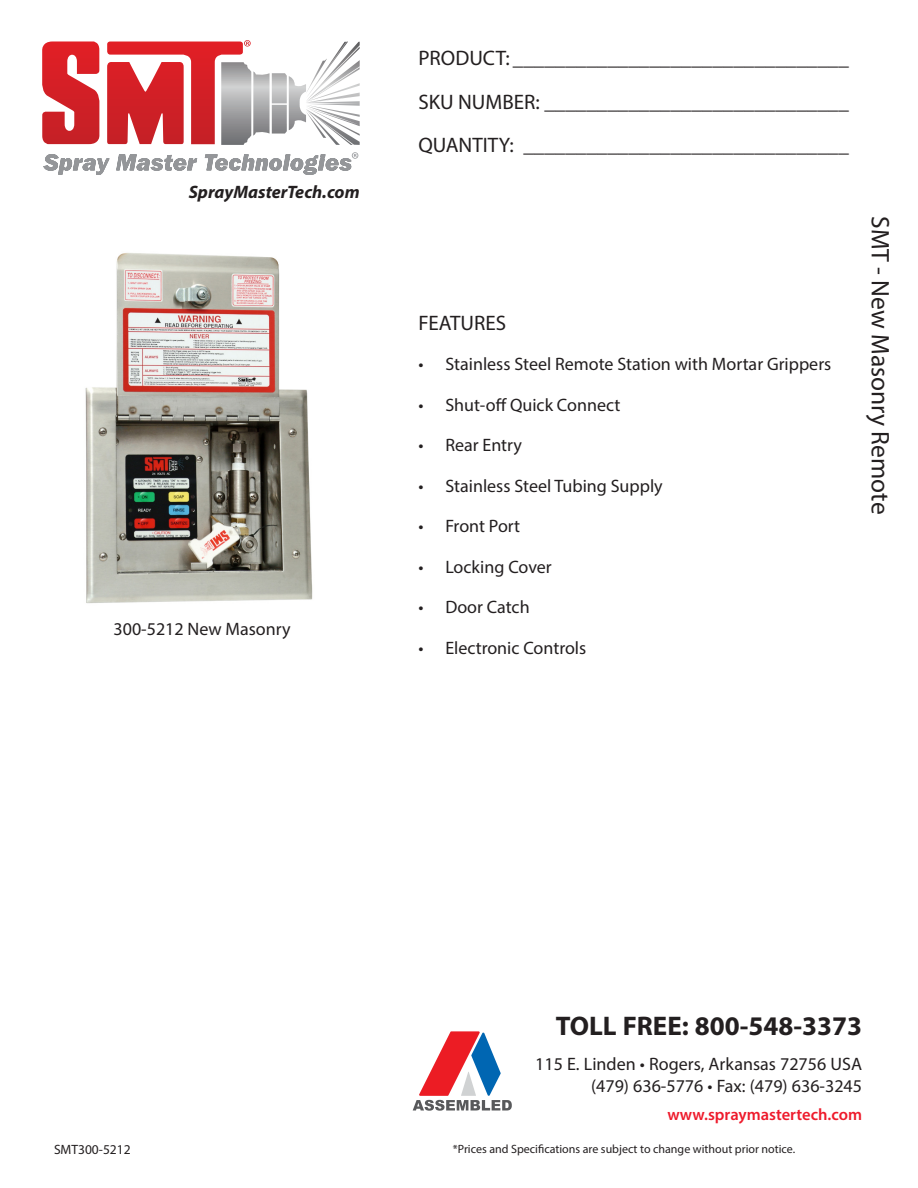
<style>
.page{position:relative;width:918px;height:1188px;background:#fff}
.page>*{position:absolute;margin:0;border:0;box-sizing:border-box;transform-origin:0 0}
.t1{font:700 27px "Myriad Pro";color:#231f20}
.t2{font:25.5px "Myriad Pro";color:#231f20}
.t3{font:21px "Myriad Pro";color:#231f20}
.t4{font:18px/21.6px "Myriad Pro";color:#231f20;text-align:right}
.t5{font:italic 700 18px "Myriad Pro";color:#231f20}
.t6{font:600 16.5px "Myriad Pro";color:#ee1b2c}
.t7{font:13.5px "Myriad Pro";color:#231f20}
.t8{font:12px "Myriad Pro";color:#231f20}
</style>
<div class="page">
<img style="left:85px;top:253px;width:228px;height:350px">
<svg style="left:42px;top:40px;width:318px;height:105px"></svg>
<svg style="left:43px;top:152px;width:315px;height:23px"></svg>
<svg style="left:413px;top:1031px;width:99px;height:80px"></svg>
<p class="t5" style="left:189px;top:180px;width:172px">SprayMasterTech.com</p>
<p class="t4" style="left:114px;top:617px;width:178px">300-5212 New Masonry</p>
<p class="t3" style="left:418px;top:45px;width:432px">PRODUCT: ________________________________</p>
<p class="t3" style="left:418px;top:89px;width:432px">SKU NUMBER: _____________________________</p>
<p class="t3" style="left:418px;top:132px;width:432px">QUANTITY: _______________________________</p>
<p class="t3" style="left:418px;top:310px;width:89px">FEATURES</p>
<p class="t4" style="left:418px;top:353px;width:415px">• Stainless Steel Remote Station with Mortar Grippers</p>
<p class="t4" style="left:418px;top:393px;width:203px">• Shut-off Quick Connect</p>
<p class="t4" style="left:418px;top:434px;width:105px">• Rear Entry</p>
<p class="t4" style="left:418px;top:474px;width:246px">• Stainless Steel Tubing Supply</p>
<p class="t4" style="left:418px;top:515px;width:103px">• Front Port</p>
<p class="t4" style="left:418px;top:555px;width:135px">• Locking Cover</p>
<p class="t4" style="left:418px;top:596px;width:113px">• Door Catch</p>
<p class="t4" style="left:418px;top:636px;width:170px">• Electronic Controls</p>
<p class="t2" style="left:896px;top:216px;width:300px;rotate:90deg">SMT - New Masonry Remote</p>
<p class="t7" style="left:54px;top:1141px;width:78px">SMT300-5212</p>
<p class="t1" style="left:556px;top:1008px;width:308px">TOLL FREE: 800-548-3373</p>
<p class="t4" style="left:535px;top:1053px;width:328px">115 E. Linden • Rogers, Arkansas 72756 USA (479) 636-5776 • Fax: (479) 636-3245</p>
<p class="t6" style="left:667px;top:1104px;width:196px">www.spraymastertech.com</p>
<p class="t8" style="left:453px;top:1141px;width:344px">*Prices and Specifications are subject to change without prior notice.</p>
</div>
